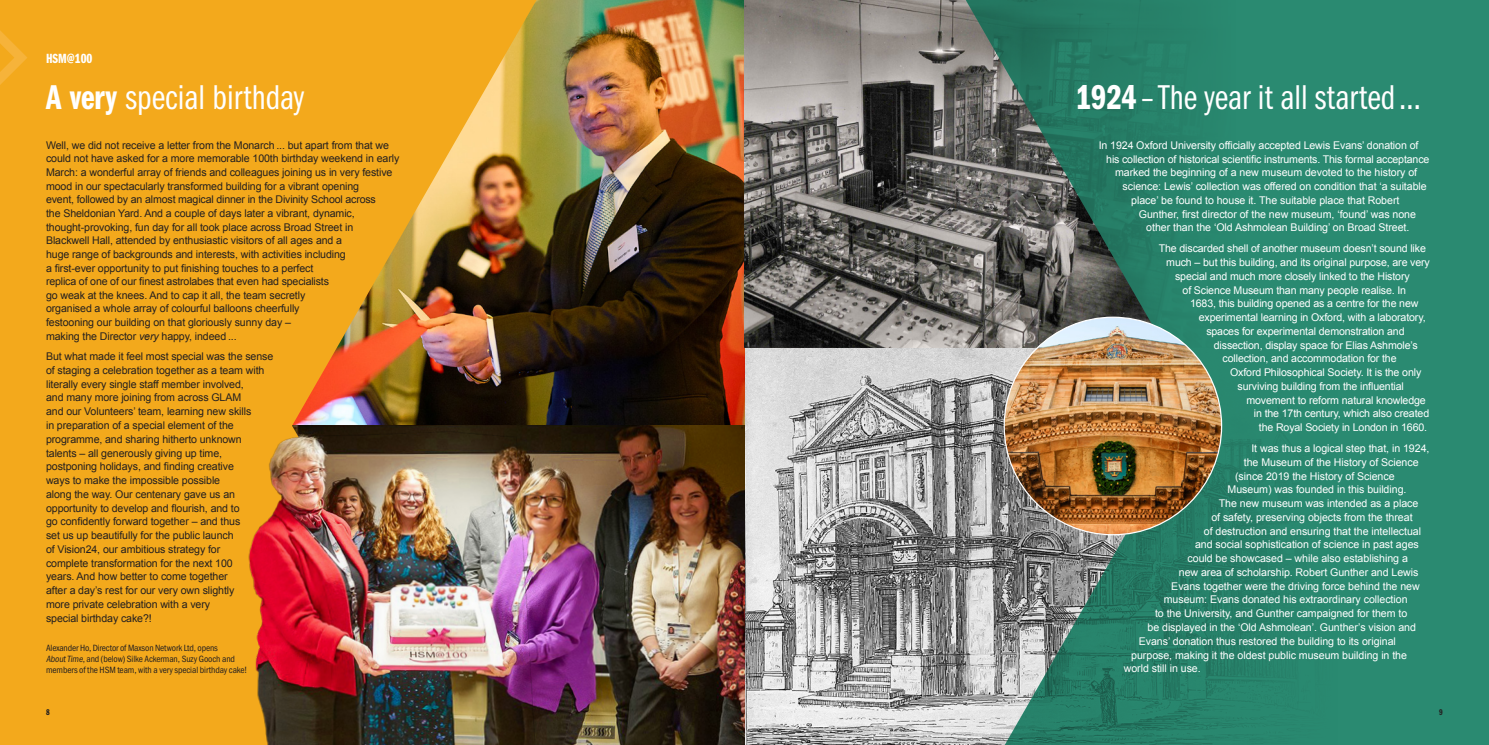
<style>
.page{position:relative;width:1489px;height:745px;background:#fff}
.page>*{position:absolute;margin:0;border:0;box-sizing:border-box;transform-origin:0 0}
.t1{font:35.62px "Franklin Gothic URW Com Boo";color:#fff}
.t2{font:13.75px "Franklin Gothic URW Com Dem";color:#fff}
.t3{font:10.62px "Arial";letter-spacing:-.005em;color:#fff}
.t4{font:10.62px/13.8px "Arial";letter-spacing:-.01em;color:#231f20}
.t5{font:9.38px/11.2px "Franklin Gothic URW Cond";letter-spacing:-.01em;color:#231f20}
.t6{font:8.62px "Franklin Gothic LT Pro Dm Cm";color:#231f20}
.s1{font-family:"Franklin Gothic URW Com Dem"}
.s2{font-style:italic}
</style>
<div class="page">
<img style="left:744px;top:347px;width:221px;height:397px">
<img style="left:536px;top:0;width:208px;height:425px">
<img style="left:593px;top:425px;width:151px;height:319px">
<img style="left:744px;top:0;width:220px;height:347px">
<img style="left:475px;top:0;width:61px;height:425px">
<svg style="left:965px;top:347px;width:38px;height:397px;background:#aeaeae"></svg>
<svg style="left:0;top:0;width:475px;height:744px;background:#eaa320"></svg>
<div style="left:1253px;top:0;width:235px;height:744px;background:#2a8a71"></div>
<img style="left:964px;top:0;width:289px;height:347px">
<img style="left:1003px;top:347px;width:349px;height:397px">
<img style="left:244px;top:425px;width:349px;height:319px">
<img style="left:259px;top:437px;width:160px;height:279px">
<img style="left:1004px;top:317px;width:217px;height:217px;border-radius:109px">
<svg style="left:0;top:30px;width:27px;height:55px"></svg>
<p class="t2" style="left:46px;top:49px;width:48px">HSM@100</p>
<h1 class="t1" style="left:46px;top:73px;width:260px"><span class="s1">A very</span> special birthday</h1>
<p class="t4" style="left:46px;top:138px;width:355px">Well, we did not receive a letter from the Monarch ... but apart from that we could not have asked for a more memorable 100th birthday weekend in early March: a wonderful array of friends and colleagues joining us in very festive mood in our spectacularly transformed building for a vibrant opening<br>event, followed by an almost magical dinner in the Divinity School across<br>the Sheldonian Yard. And a couple of days later a vibrant, dynamic, thought-provoking, fun day for all took place across Broad Street in<br>Blackwell Hall, attended by enthusiastic visitors of all ages and a<br>huge range of backgrounds and interests, with activities including<br>a first-ever opportunity to put finishing touches to a perfect<br>replica of one of our finest astrolabes that even had specialists<br>go weak at the knees. And to cap it all, the team secretly<br>organised a whole array of colourful balloons cheerfully<br>festooning our building on that gloriously sunny day –<br>making the Director <span class="s2">very</span> happy, indeed ...</p>
<p class="t4" style="left:46px;top:349px;width:229px">But what made it feel most special was the sense of staging a celebration together as a team with literally every single staff member involved,<br>and many more joining from across GLAM<br>and our Volunteers’ team, learning new skills<br>in preparation of a special element of the programme, and sharing hitherto unknown talents – all generously giving up time, postponing holidays, and finding creative<br>ways to make the impossible possible<br>along the way. Our centenary gave us an opportunity to develop and flourish, and to<br>go confidently forward together – and thus<br>set us up beautifully for the public launch<br>of Vision24, our ambitious strategy for<br>complete transformation for the next 100<br>years. And how better to come together<br>after a day’s rest for our very own slightly<br>more private celebration with a very<br>special birthday cake?!</p>
<p class="t5" style="left:46px;top:641px;width:203px">Alexander Ho, Director of Maxson Network Ltd, opens<br>AboutTime, and (below) Silke Ackerman, Suzy Gooch and members of the HSM team, with a very special birthday cake!</p>
<p class="t6" style="left:46px;top:707px;width:5px">8</p>
<h1 class="t1" style="left:1075px;top:73px;width:346px"><span class="s1">1924</span> – The year it all started …</h1>
<p class="t3" style="left:1098px;top:138px;width:321px">In 1924 Oxford University officially accepted Lewis Evans’ donation of</p>
<p class="t3" style="left:1106px;top:152px;width:324px">his collection of historical scientific instruments. This formal acceptance</p>
<p class="t3" style="left:1114px;top:165px;width:304px">marked the beginning of a new museum devoted to the history of</p>
<p class="t3" style="left:1122px;top:179px;width:306px">science: Lewis’ collection was offered on condition that ‘a suitable</p>
<p class="t3" style="left:1131px;top:193px;width:270px">place’ be found to house it. The suitable place that Robert</p>
<p class="t3" style="left:1138px;top:207px;width:279px">Gunther, first director of the new museum, ‘found’ was none</p>
<p class="t3" style="left:1146px;top:220px;width:265px">other than the ‘Old Ashmolean Building’ on Broad Street.</p>
<p class="t3" style="left:1158px;top:241px;width:269px">The discarded shell of another museum doesn’t sound like</p>
<p class="t3" style="left:1166px;top:255px;width:265px">much – but this building, and its original purpose, are very</p>
<p class="t3" style="left:1174px;top:269px;width:236px">special and much more closely linked to the History</p>
<p class="t3" style="left:1182px;top:282px;width:225px">of Science Museum than many people realise. In</p>
<p class="t3" style="left:1189px;top:296px;width:230px">1683, this building opened as a centre for the new</p>
<p class="t3" style="left:1198px;top:310px;width:228px">experimental learning in Oxford, with a laboratory,</p>
<p class="t3" style="left:1206px;top:324px;width:200px">spaces for experimental demonstration and</p>
<p class="t3" style="left:1213px;top:337px;width:205px">dissection, display space for Elias Ashmole’s</p>
<p class="t3" style="left:1222px;top:351px;width:175px">collection, and accommodation for the</p>
<p class="t3" style="left:1229px;top:365px;width:193px">Oxford Philosophical Society. It is the only</p>
<p class="t3" style="left:1237px;top:379px;width:168px">surviving building from the influential</p>
<p class="t3" style="left:1246px;top:392px;width:181px">movement to reform natural knowledge</p>
<p class="t3" style="left:1253px;top:406px;width:177px">in the 17th century, which also created</p>
<p class="t3" style="left:1258px;top:420px;width:170px">the Royal Society in London in 1660.</p>
<p class="t3" style="left:1251px;top:441px;width:180px">It was thus a logical step that, in 1924,</p>
<p class="t3" style="left:1243px;top:455px;width:176px">the Museum of the History of Science</p>
<p class="t3" style="left:1234px;top:468px;width:161px">(since 2019 the History of Science</p>
<p class="t3" style="left:1227px;top:482px;width:180px">Museum) was founded in this building.</p>
<p class="t3" style="left:1218px;top:496px;width:201px">The new museum was intended as a place</p>
<p class="t3" style="left:1211px;top:510px;width:203px">of safety, preserving objects from the threat</p>
<p class="t3" style="left:1203px;top:523px;width:219px">of destruction and ensuring that the intellectual</p>
<p class="t3" style="left:1194px;top:537px;width:225px">and social sophistication of science in past ages</p>
<p class="t3" style="left:1187px;top:551px;width:222px">could be showcased – while also establishing a</p>
<p class="t3" style="left:1178px;top:565px;width:241px">new area of scholarship. Robert Gunther and Lewis</p>
<p class="t3" style="left:1171px;top:578px;width:250px">Evans together were the driving force behind the new</p>
<p class="t3" style="left:1163px;top:592px;width:245px">museum: Evans donated his extraordinary collection</p>
<p class="t3" style="left:1154px;top:606px;width:254px">to the University, and Gunther campaigned for them to</p>
<p class="t3" style="left:1147px;top:620px;width:270px">be displayed in the ‘Old Ashmolean’. Gunther’s vision and</p>
<p class="t3" style="left:1138px;top:633px;width:259px">Evans’ donation thus restored the building to its original</p>
<p class="t3" style="left:1131px;top:647px;width:277px">purpose, making it the oldest public museum building in the</p>
<p class="t3" style="left:1123px;top:661px;width:78px">world still in use.</p>
<p class="t6" style="left:1438px;top:707px;width:5px">9</p>
</div>
